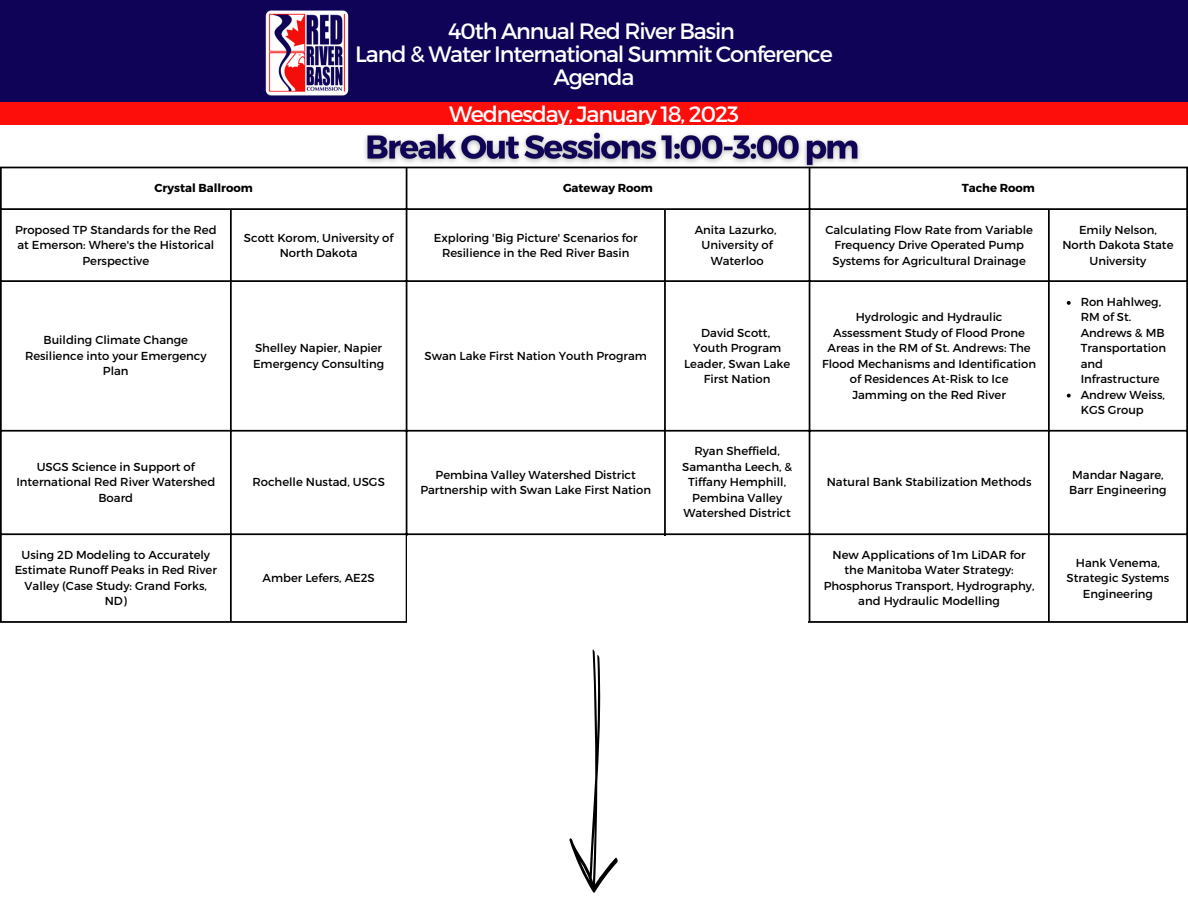
<style>
.page{position:relative;width:1188px;height:918px;background:#fff}
.page>*{position:absolute;margin:0;border:0;box-sizing:border-box;transform-origin:0 0}
.t1{font:22.2px/23.2px "Montserrat";letter-spacing:-.05em;color:#fff;text-align:center}
.t2{font:11.55px/15.5px "Montserrat";color:#000;text-align:center}
.t3{font:700 11.55px "Montserrat";color:#000}
</style>
<div class="page">
<div style="left:0;top:102px;width:1188px;height:23px;background:#fe0e0b"></div>
<svg style="left:1067px;top:301px;width:4px;height:4px"></svg>
<svg style="left:1067px;top:394px;width:4px;height:4px"></svg>
<hr style="left:0;top:168px;width:2px;height:453px;background:#000">
<hr style="left:230px;top:210px;width:2px;height:411px;background:#000">
<hr style="left:406px;top:168px;width:1px;height:453px;background:#000">
<hr style="left:664px;top:210px;width:2px;height:411px;background:#000">
<hr style="left:809px;top:168px;width:1px;height:453px;background:#000">
<hr style="left:1048px;top:210px;width:2px;height:411px;background:#000">
<hr style="left:1186px;top:168px;width:2px;height:453px;background:#000">
<hr style="left:0;top:167px;width:1188px;height:1px;background:#000">
<hr style="left:0;top:208px;width:1188px;height:2px;background:#000">
<hr style="left:0;top:280px;width:1188px;height:2px;background:#000">
<hr style="left:0;top:430px;width:1188px;height:2px;background:#000">
<hr style="left:0;top:533px;width:1188px;height:2px;background:#000">
<hr style="left:0;top:621px;width:1188px;height:2px;background:#000">
<div style="left:0;top:0;width:1188px;height:102px;background:#0e0357"></div>
<img style="left:265px;top:10px;width:84px;height:86px">
<svg style="left:569px;top:649px;width:49px;height:244px"></svg>
<div style="left:408px;top:536px;width:400px;height:94px;background:#fff"></div>
<img style="left:357px;top:132px;width:508px;height:44px">
<h1 class="t1" style="left:355px;top:18px;width:479px">40th Annual Red River Basin<br>Land &amp; Water International Summit Conference<br>Agenda</h1>
<h1 class="t1" style="left:449px;top:102px;width:291px">Wednesday, January 18, 2023</h1>
<p class="t3" style="left:154px;top:181px;width:100px">Crystal Ballroom</p>
<p class="t3" style="left:563px;top:181px;width:91px">Gateway Room</p>
<p class="t3" style="left:962px;top:181px;width:75px">Tache Room</p>
<p class="t2" style="left:15px;top:221px;width:203px">Proposed TP Standards for the Red at Emerson: Where's the Historical<br>Perspective</p>
<p class="t2" style="left:244px;top:229px;width:151px">Scott Korom, University of<br>North Dakota</p>
<p class="t2" style="left:434px;top:229px;width:205px">Exploring 'Big Picture' Scenarios for<br>Resilience in the Red River Basin</p>
<p class="t2" style="left:695px;top:221px;width:83px">Anita Lazurko,<br>University of<br>Waterloo</p>
<p class="t2" style="left:825px;top:221px;width:209px">Calculating Flow Rate from Variable<br>Frequency Drive Operated Pump<br>Systems for Agricultural Drainage</p>
<p class="t2" style="left:1062px;top:221px;width:113px">Emily Nelson,<br>North Dakota State<br>University</p>
<p class="t2" style="left:25px;top:332px;width:183px">Building Climate Change<br>Resilience into your Emergency<br>Plan</p>
<p class="t2" style="left:253px;top:340px;width:133px;text-align:left">Shelley Napier, Napier<br>Emergency Consulting</p>
<p class="t2" style="left:425px;top:347px;width:224px">Swan Lake First Nation Youth Program</p>
<p class="t2" style="left:16px;top:458px;width:200px">USGS Science in Support of<br>International Red River Watershed<br>Board</p>
<p class="t2" style="left:15px;top:546px;width:204px">Using 2D Modeling to Accurately<br>Estimate Runoff Peaks in Red River<br>Valley (Case Study: Grand Forks,<br>ND)</p>
<p class="t2" style="left:252px;top:474px;width:134px">Rochelle Nustad, USGS</p>
<p class="t2" style="left:420px;top:466px;width:232px">Pembina Valley Watershed District<br>Partnership with Swan Lake First Nation</p>
<p class="t2" style="left:262px;top:570px;width:114px">Amber Lefers, AE2S</p>
<p class="t2" style="left:684px;top:324px;width:108px">David Scott,<br>Youth Program<br>Leader, Swan Lake<br>First Nation</p>
<p class="t2" style="left:682px;top:443px;width:112px">Ryan Sheffield,<br>Samantha Leech, &amp;<br>Tiffany Hemphill,<br>Pembina Valley<br>Watershed District</p>
<p class="t2" style="left:822px;top:309px;width:215px">Hydrologic and Hydraulic<br>Assessment Study of Flood Prone<br>Areas in the RM of St. Andrews: The<br>Flood Mechanisms and Identification of Residences At-Risk to Ice<br>Jamming on the Red River</p>
<p class="t2" style="left:1081px;top:293px;width:87px;text-align:left">Ron Hahlweg,<br>RM of St.<br>Andrews &amp; MB<br>Transportation and<br>Infrastructure<br>Andrew Weiss,<br>KGS Group</p>
<p class="t2" style="left:827px;top:474px;width:206px">Natural Bank Stabilization Methods</p>
<p class="t2" style="left:1069px;top:466px;width:99px;text-align:left">Mandar Nagare,<br>Barr Engineering</p>
<p class="t2" style="left:824px;top:546px;width:212px">New Applications of 1m LiDAR for the Manitoba Water Strategy:<br>Phosphorus Transport, Hydrography, and Hydraulic Modelling</p>
<p class="t2" style="left:1066px;top:554px;width:104px">Hank Venema,<br>Strategic Systems<br>Engineering</p>
</div>
